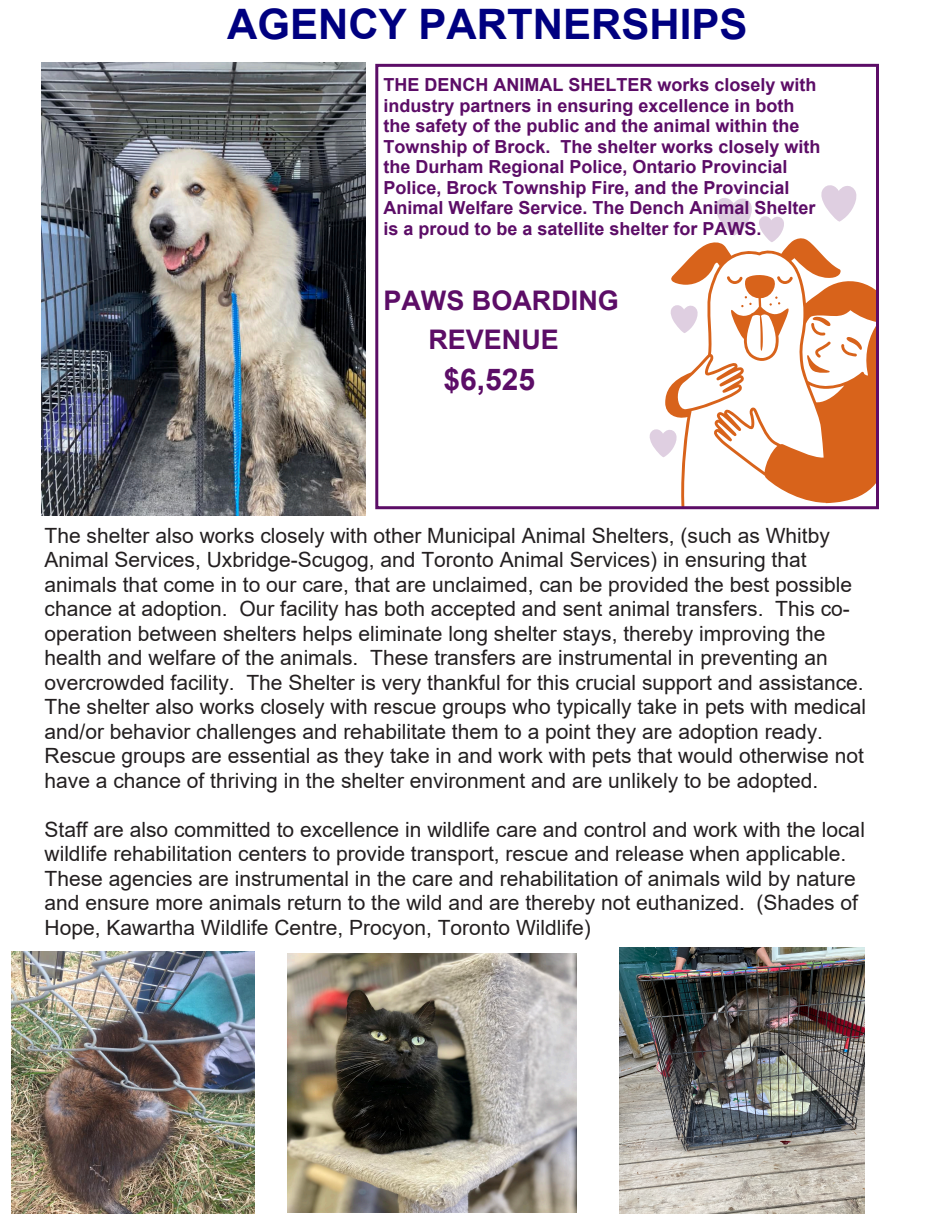
<style>
.page{position:relative;width:945px;height:1215px;background:#fff}
.page>*{position:absolute;margin:0;border:0;box-sizing:border-box;transform-origin:0 0}
.t1{font:700 42px "Arial";color:#000080}
.t2{font:700 30px "Arial";color:#5c0d67}
.t3{font:700 27px/39px "Arial";color:#5c0d67;text-align:center}
.t4{font:21px/24.5px "Arial";color:#231f20}
.t5{font:700 18px/20.5px "Arial";color:#5c0d67}
</style>
<div class="page">
<svg style="left:665px;top:238px;width:210px;height:267px"></svg>
<svg style="left:841px;top:337px;width:21px;height:20px"></svg>
<svg style="left:807px;top:317px;width:24px;height:57px"></svg>
<svg style="left:727px;top:274px;width:66px;height:87px"></svg>
<svg style="left:670px;top:304px;width:29px;height:30px"></svg>
<svg style="left:649px;top:429px;width:28px;height:29px"></svg>
<svg style="left:714px;top:198px;width:71px;height:45px"></svg>
<div style="left:375px;top:64px;width:504px;height:445px;border:3px solid #5c0d67"></div>
<svg style="left:821px;top:185px;width:36px;height:37px"></svg>
<img style="left:42px;top:63px;width:323px;height:452px">
<img style="left:11px;top:951px;width:243px;height:263px">
<img style="left:288px;top:954px;width:289px;height:258px">
<img style="left:619px;top:948px;width:246px;height:265px">
<h1 class="t1" style="left:227px;top:-6px;width:522px">AGENCY PARTNERSHIPS</h1>
<p class="t5" style="left:383px;top:75px;width:439px">THE DENCH ANIMAL SHELTER works closely with industry partners in ensuring excellence in both the safety of the public and the animal within the Township of Brock. The shelter works closely with the Durham Regional Police, Ontario Provincial Police, Brock Township Fire, and the Provincial Animal Welfare Service. The Dench Animal Shelter is a proud to be a satellite shelter for PAWS.</p>
<p class="t3" style="left:383px;top:281px;width:237px">PAWS BOARDING<br>REVENUE</p>
<h2 class="t2" style="left:443px;top:358px;width:93px">$6,525</h2>
<p class="t4" style="left:45px;top:523px;width:823px">The shelter also works closely with other Municipal Animal Shelters, (such as Whitby Animal Services, Uxbridge-Scugog, and Toronto Animal Services) in ensuring that animals that come in to our care, that are unclaimed, can be provided the best possible chance at adoption. Our facility has both accepted and sent animal transfers. This co&shy;operation between shelters helps eliminate long shelter stays, thereby improving the health and welfare of the animals. These transfers are instrumental in preventing an overcrowded facility. The Shelter is very thankful for this crucial support and assistance.<br>The shelter also works closely with rescue groups who typically take in pets with medical and/or behavior challenges and rehabilitate them to a point they are adoption ready.<br>Rescue groups are essential as they take in and work with pets that would otherwise not have a chance of thriving in the shelter environment and are unlikely to be adopted.</p>
<p class="t4" style="left:45px;top:817px;width:822px">Staff are also committed to excellence in wildlife care and control and work with the local wildlife rehabilitation centers to provide transport, rescue and release when applicable.<br>These agencies are instrumental in the care and rehabilitation of animals wild by nature and ensure more animals return to the wild and are thereby not euthanized. (Shades of Hope, Kawartha Wildlife Centre, Procyon, Toronto Wildlife)</p>
</div>
